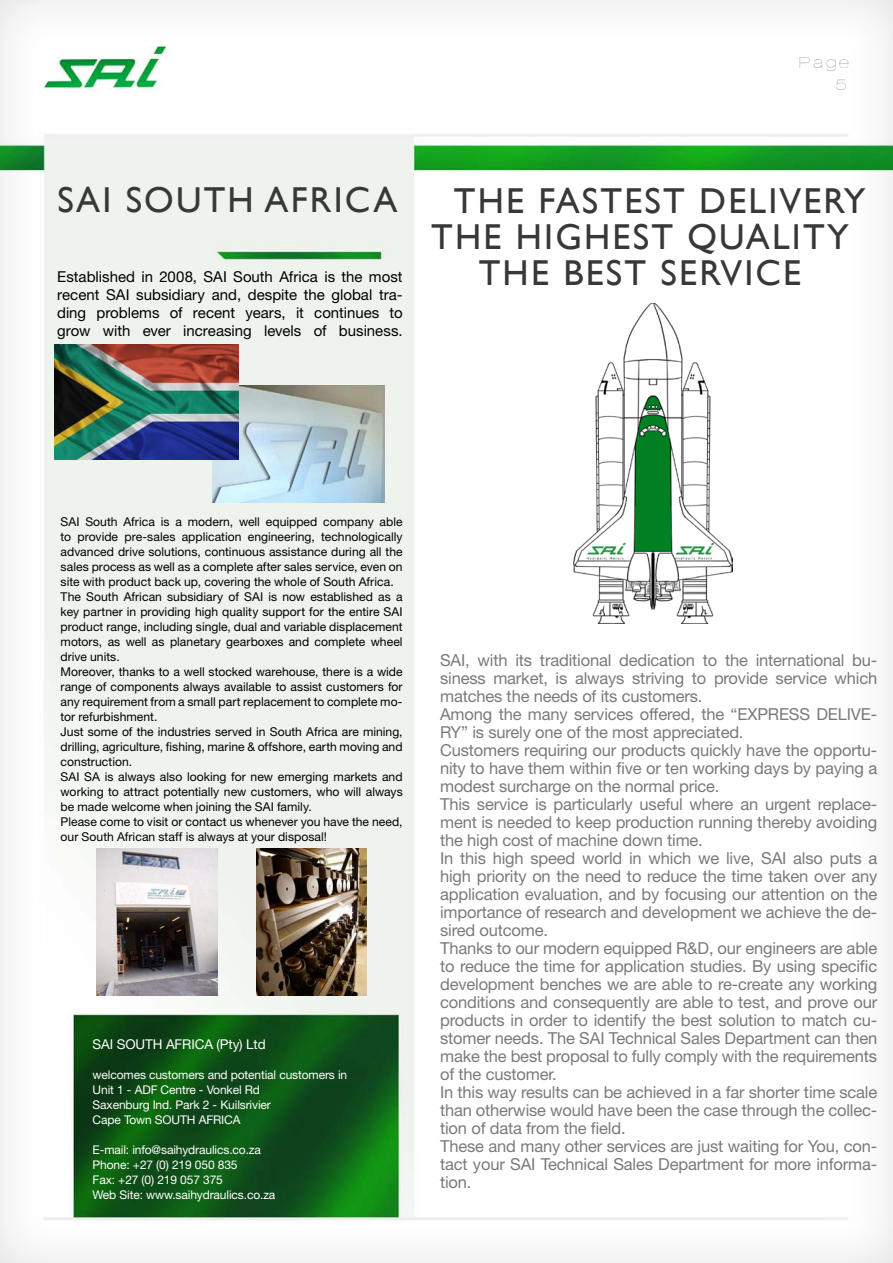
<style>
.page{position:relative;width:893px;height:1263px;background:#fff}
.page>*{position:absolute;margin:0;border:0;box-sizing:border-box;transform-origin:0 0}
.t1{font:36px/36px "Gill Sans";letter-spacing:.06em;color:#383838}
.t2{font:18px/22.5px "DISCO";color:#acacac;text-align:right}
.t3{font:16.5px/18px "Helvetica Neue LT Std";letter-spacing:-.01em;color:#7a7a7a}
.t4{font:15px/18px "Helvetica Neue LT Std";color:#000;text-align:justify}
.t5{font:13.5px "Helvetica Neue LT Std";letter-spacing:-.01em;color:#fffffe}
.t6{font:12.15px/15px "Helvetica Neue LT Std";letter-spacing:.005em;color:#000}
.t7{font:12px/15px "Helvetica Neue LT Std";letter-spacing:-.01em;color:#fffffe}
</style>
<div class="page">
<img style="left:0;top:0;width:893px;height:1263px">
<img style="left:213px;top:385px;width:172px;height:118px">
<img style="left:54px;top:344px;width:185px;height:116px">
<img style="left:96px;top:849px;width:122px;height:146px">
<img style="left:257px;top:849px;width:109px;height:146px">
<img style="left:573px;top:303px;width:160px;height:321px">
<p class="t2" style="left:796px;top:50px;width:54px">Page<br>5</p>
<h1 class="t1" style="left:58px;top:182px;width:341px">SAI SOUTH AFRICA</h1>
<h1 class="t1" style="left:431px;top:182px;width:436px;text-indent:23px">THE FASTEST DELIVERY<br>THE HIGHEST QUALITY</h1>
<p class="t4" style="left:57px;top:267px;width:347px">Established in 2008, SAI South Africa is the most</p>
<h1 class="t1" style="left:479px;top:254px;width:324px">THE BEST SERVICE</h1>
<p class="t4" style="left:57px;top:285px;width:347px">recent SAI subsidiary and, despite the global tra&shy;ding problems of recent years, it continues to grow with ever increasing levels of business.</p>
<p class="t6" style="left:61px;top:514px;width:344px">SAI South Africa is a modern, well equipped company able to provide pre-sales application engineering, technologically advanced drive solutions, continuous assistance during all the sales process as well as a complete after sales service, even on site with product back up, covering the whole of South Africa.<br>The South African subsidiary of SAI is now established as a key partner in providing high quality support for the entire SAI product range, including single, dual and variable displacement motors, as well as planetary gearboxes and complete wheel drive units.<br>Moreover, thanks to a well stocked warehouse, there is a wide range of components always available to assist customers for any requirement from a small part replacement to complete mo&shy;tor refurbishment.<br>Just some of the industries served in South Africa are mining, drilling, agriculture, fishing, marine &amp; offshore, earth moving and construction.<br>SAI SA is always also looking for new emerging markets and working to attract potentially new customers, who will always be made welcome when joining the SAI family.<br>Please come to visit or contact us whenever you have the need, our South African staff is always at your disposal!</p>
<p class="t5" style="left:93px;top:1036px;width:175px">SAI SOUTH AFRICA (Pty) Ltd</p>
<p class="t7" style="left:93px;top:1067px;width:256px">welcomes customers and potential customers in Unit 1 - ADF Centre - Vonkel Rd<br>Saxenburg Ind. Park 2 - Kuilsrivier<br>Cape Town SOUTH AFRICA</p>
<p class="t7" style="left:93px;top:1142px;width:184px">E-mail: info@saihydraulics.co.za<br>Phone: +27 (0) 219 050 835<br>Fax: +27 (0) 219 057 375<br>Web Site: www.saihydraulics.co.za</p>
<p class="t3" style="left:440px;top:650px;width:439px">SAI, with its traditional dedication to the international bu&shy;siness market, is always striving to provide service which matches the needs of its customers.<br>Among the many services offered, the “EXPRESS DELIVE-RY” is surely one of the most appreciated.<br>Customers requiring our products quickly have the opportu&shy;nity to have them within five or ten working days by paying a modest surcharge on the normal price.<br>This service is particularly useful where an urgent replace&shy;ment is needed to keep production running thereby avoiding the high cost of machine down time.<br>In this high speed world in which we live, SAI also puts a high priority on the need to reduce the time taken over any application evaluation, and by focusing our attention on the importance of research and development we achieve the de&shy;sired outcome.<br>Thanks to our modern equipped R&amp;D, our engineers are able to reduce the time for application studies. By using specific development benches we are able to re-create any working conditions and consequently are able to test, and prove our products in order to identify the best solution to match cu&shy;stomer needs. The SAI Technical Sales Department can then make the best proposal to fully comply with the requirements of the customer.<br>In this way results can be achieved in a far shorter time scale than otherwise would have been the case through the collec&shy;tion of data from the field.<br>These and many other services are just waiting for You, con&shy;tact your SAI Technical Sales Department for more informa&shy;tion.</p>
</div>
